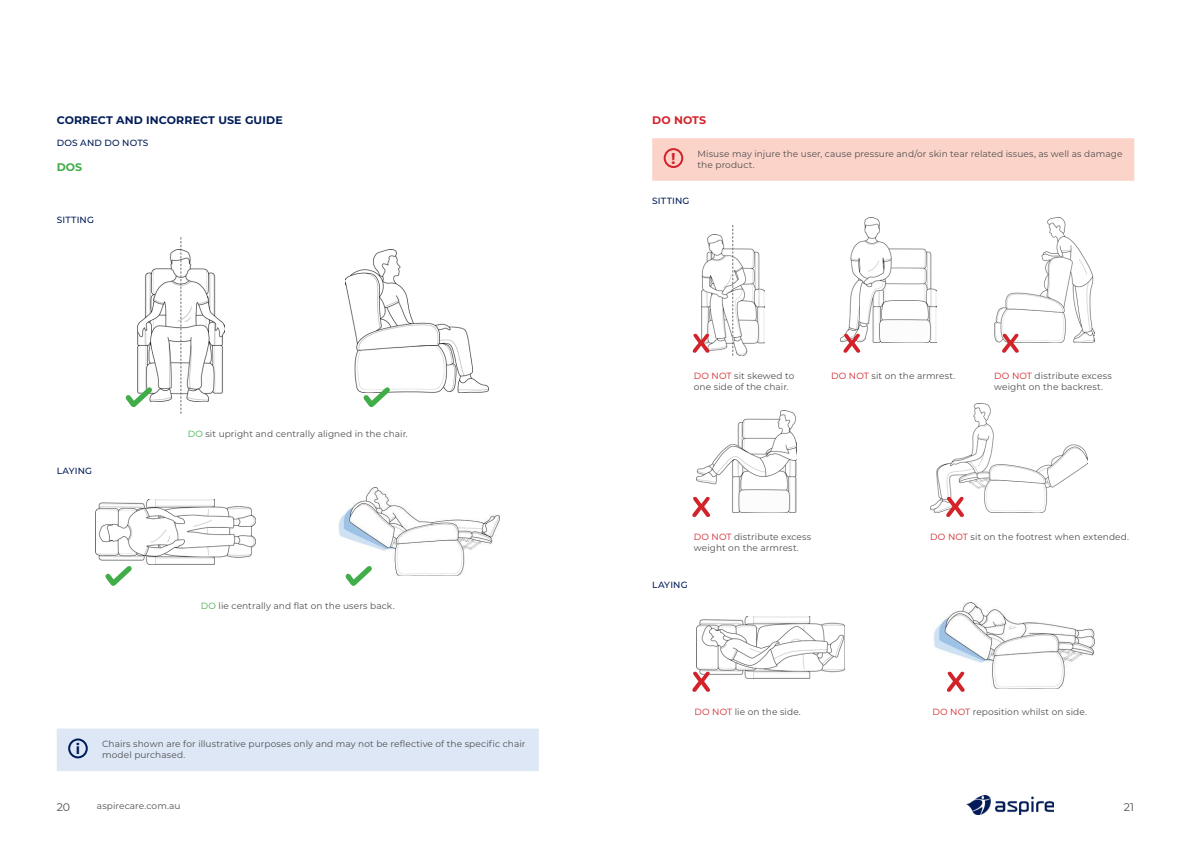
<style>
.page{position:relative;width:1191px;height:842px;background:#fff}
.page>*{position:absolute;margin:0;border:0;box-sizing:border-box;transform-origin:0 0}
.t1{font:700 15.6px "Montserrat";color:#d2232a}
.t2{font:700 14.3px "Montserrat";color:#001c58}
.t3{font:700 11px "Montserrat";letter-spacing:.01em;color:#001c58}
.t4{font:700 11px "Montserrat";letter-spacing:.01em;color:#d2232a}
.t5{font:11px "Montserrat";color:#4d4d4f}
.t6{font:700 11px "Montserrat";color:#41ad49}
.t7{font:9px/11px "Montserrat";letter-spacing:.01em;color:#4d4d4f}
.t8{font:500 9px "Montserrat";letter-spacing:.02em;color:#001c58}
.s1{color:#41ad49}
.s2{color:#d2232a}
</style>
<div class="page">
<img style="left:967px;top:795px;width:87px;height:20px">
<img style="left:338px;top:488px;width:161px;height:88px">
<svg style="left:341px;top:561px;width:36px;height:25px"></svg>
<svg style="left:105px;top:566px;width:27px;height:20px"></svg>
<img style="left:96px;top:499px;width:160px;height:66px">
<img style="left:934px;top:602px;width:160px;height:86px">
<svg style="left:947px;top:672px;width:17px;height:20px"></svg>
<img style="left:696px;top:616px;width:148px;height:63px">
<svg style="left:692px;top:672px;width:18px;height:20px"></svg>
<img style="left:930px;top:404px;width:157px;height:108px">
<svg style="left:946px;top:497px;width:18px;height:20px"></svg>
<img style="left:696px;top:410px;width:100px;height:102px">
<svg style="left:692px;top:497px;width:18px;height:20px"></svg>
<img style="left:346px;top:249px;width:142px;height:144px">
<svg style="left:359px;top:382px;width:36px;height:25px"></svg>
<img style="left:138px;top:249px;width:87px;height:153px">
<svg style="left:125px;top:382px;width:32px;height:25px"></svg>
<svg style="left:180px;top:237px;width:1px;height:177px"></svg>
<img style="left:841px;top:218px;width:95px;height:125px">
<svg style="left:843px;top:334px;width:17px;height:19px"></svg>
<img style="left:994px;top:218px;width:100px;height:124px">
<svg style="left:1002px;top:334px;width:16px;height:19px"></svg>
<img style="left:701px;top:235px;width:63px;height:120px">
<svg style="left:692px;top:334px;width:17px;height:19px"></svg>
<svg style="left:732px;top:225px;width:1px;height:131px"></svg>
<div style="left:652px;top:138px;width:482px;height:43px;background:#fcd3c8"></div>
<div style="left:663px;top:148px;width:20px;height:20px;border:2px solid #d2232a;border-radius:50%"></div>
<div style="left:57px;top:729px;width:482px;height:42px;background:#dde7f6"></div>
<div style="left:68px;top:738px;width:20px;height:20px;border:2px solid #001c58;border-radius:50%"></div>
<p class="t3" style="left:57px;top:112px;width:227px">CORRECT AND INCORRECT USE GUIDE</p>
<p class="t8" style="left:57px;top:137px;width:93px">DOS AND DO NOTS</p>
<p class="t6" style="left:57px;top:159px;width:27px">DOS</p>
<p class="t8" style="left:57px;top:214px;width:39px">SITTING</p>
<p class="t8" style="left:57px;top:464px;width:37px">LAYING</p>
<p class="t7" style="left:188px;top:428px;width:222px"><span class="s1">DO</span> sit upright and centrally aligned in the chair.</p>
<p class="t7" style="left:201px;top:600px;width:195px"><span class="s1">DO</span> lie centrally and flat on the users back.</p>
<h2 class="t2" style="left:76px;top:738px;width:6px">i</h2>
<p class="t7" style="left:102px;top:738px;width:425px">Chairs shown are for illustrative purposes only and may not be reflective of the specific chair model purchased.</p>
<p class="t4" style="left:652px;top:112px;width:55px">DO NOTS</p>
<h1 class="t1" style="left:671px;top:147px;width:6px">!</h1>
<p class="t7" style="left:697px;top:148px;width:426px">Misuse may injure the user, cause pressure and/or skin tear related issues, as well as damage the product.</p>
<p class="t8" style="left:652px;top:194px;width:39px">SITTING</p>
<p class="t7" style="left:694px;top:370px;width:102px"><span class="s2">DO NOT</span> sit skewed to one side of the chair.</p>
<p class="t7" style="left:994px;top:370px;width:119px"><span class="s2">DO NOT</span> distribute excess weight on the backrest.</p>
<p class="t7" style="left:831px;top:370px;width:126px"><span class="s2">DO NOT</span> sit on the armrest.</p>
<p class="t7" style="left:694px;top:531px;width:119px"><span class="s2">DO NOT</span> distribute excess</p>
<p class="t7" style="left:930px;top:531px;width:200px"><span class="s2">DO NOT</span> sit on the footrest when extended.</p>
<p class="t7" style="left:694px;top:542px;width:107px">weight on the armrest.</p>
<p class="t8" style="left:652px;top:578px;width:37px">LAYING</p>
<p class="t7" style="left:694px;top:706px;width:108px"><span class="s2">DO NOT</span> lie on the side.</p>
<p class="t7" style="left:932px;top:706px;width:156px"><span class="s2">DO NOT</span> reposition whilst on side.</p>
<p class="t5" style="left:57px;top:799px;width:15px">20</p>
<p class="t7" style="left:97px;top:800px;width:85px">aspirecare.com.au</p>
<p class="t5" style="left:1124px;top:799px;width:12px">21</p>
</div>
